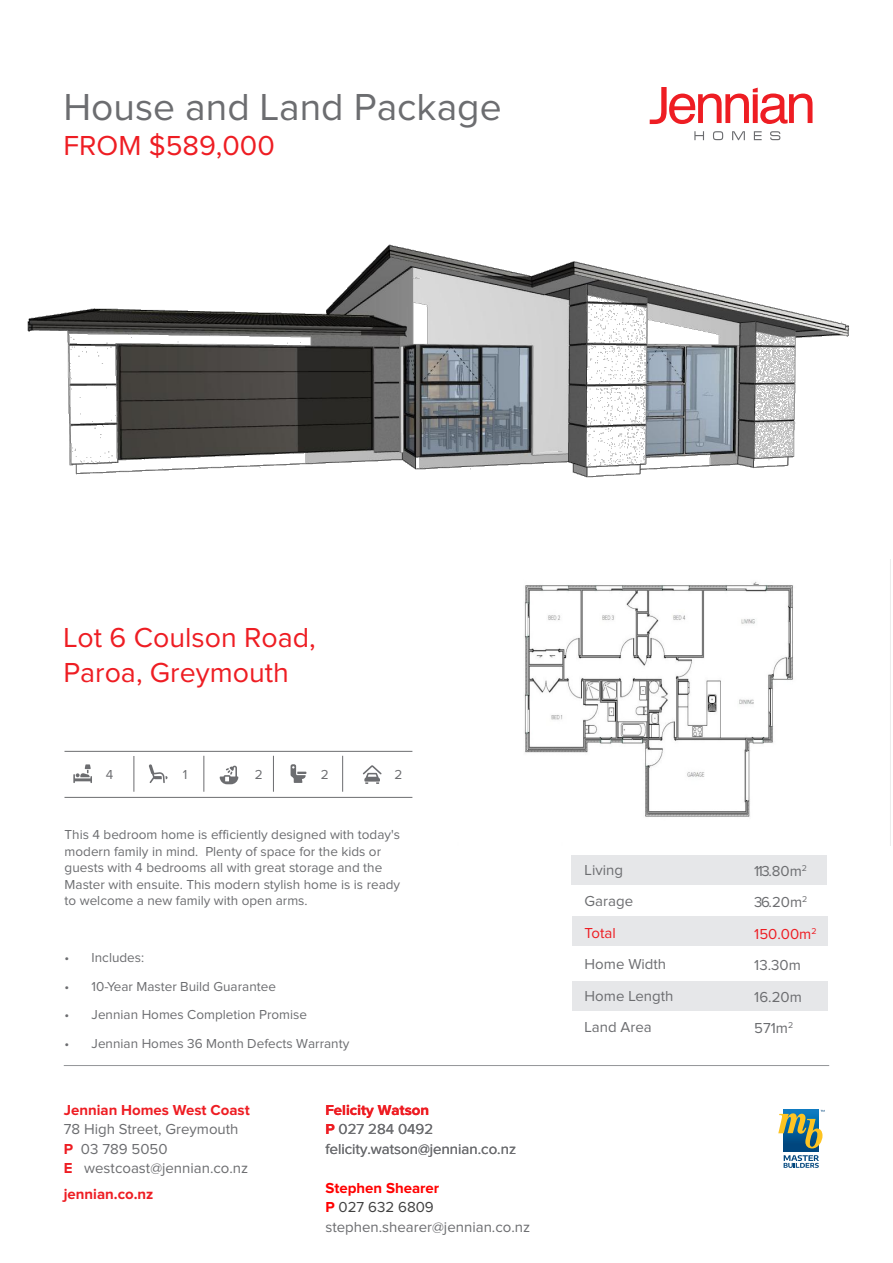
<style>
.page{position:relative;width:893px;height:1263px;background:#fff}
.page>*{position:absolute;margin:0;border:0;box-sizing:border-box;transform-origin:0 0}
.Price{font:39px "Proxima Nova";color:#6c6d70}
.Address{font:28.5px/34.5px "Proxima Nova";color:#ee1d23}
.Price-2{font:28.5px "Proxima Nova";color:#ee1d23}
.t1{font:15px/19.5px "Proxima Nova";color:#6c6d70}
.t2{font:700 15px "Proxima Nova";color:#ee1d23}
.t3{font:15px "Proxima Nova";color:#ee1d23}
.Body_Text_-_Discript{font:13.5px/16.5px "Proxima Nova";color:#6c6d70}
.s1{font-weight:700;color:#ee1d23}
.s2{font-weight:700;color:#f00}
.s3{color:#404040}
</style>
<div class="page">
<svg style="left:220px;top:765px;width:18px;height:19px"></svg>
<svg style="left:363px;top:765px;width:19px;height:19px"></svg>
<svg style="left:291px;top:764px;width:15px;height:19px"></svg>
<hr style="left:134px;top:756px;width:1px;height:36px;background:#6c6d70">
<hr style="left:204px;top:756px;width:1px;height:36px;background:#6c6d70">
<hr style="left:273px;top:756px;width:1px;height:36px;background:#6c6d70">
<hr style="left:342px;top:756px;width:1px;height:36px;background:#6c6d70">
<hr style="left:64px;top:751px;width:348px;height:1px;background:#6c6d70">
<hr style="left:64px;top:797px;width:348px;height:1px;background:#6c6d70">
<svg style="left:73px;top:764px;width:19px;height:19px"></svg>
<svg style="left:149px;top:764px;width:19px;height:19px"></svg>
<hr style="left:64px;top:1065px;width:765px;height:1px;background:#939598">
<svg style="left:650px;top:87px;width:162px;height:37px"></svg>
<svg style="left:694px;top:131px;width:10px;height:9px"></svg>
<svg style="left:713px;top:131px;width:10px;height:9px"></svg>
<svg style="left:732px;top:131px;width:13px;height:9px"></svg>
<svg style="left:754px;top:131px;width:8px;height:9px"></svg>
<svg style="left:770px;top:131px;width:10px;height:9px"></svg>
<div style="left:572px;top:916px;width:256px;height:30px;background:#e6e7e9"></div>
<div style="left:572px;top:981px;width:256px;height:29px;background:#e6e7e9"></div>
<div style="left:572px;top:855px;width:255px;height:30px;background:#e6e7e9"></div>
<div style="left:784px;top:1110px;width:34px;height:42px;background:#00467e"></div>
<svg style="left:778px;top:1110px;width:46px;height:38px"></svg>
<svg style="left:784px;top:1155px;width:35px;height:13px"></svg>
<img style="left:27px;top:244px;width:822px;height:234px">
<img style="left:524px;top:581px;width:269px;height:236px">
<p class="Price" style="left:63px;top:89px;width:440px">House and Land Package</p>
<p class="Price-2" style="left:63px;top:133px;width:213px">FROM $589,000</p>
<p class="Address" style="left:63px;top:622px;width:254px">Lot 6 Coulson Road,<br>Paroa, Greymouth</p>
<p class="Body_Text_-_Discript" style="left:106px;top:767px;width:9px">4</p>
<p class="Body_Text_-_Discript" style="left:183px;top:767px;width:6px">1</p>
<p class="Body_Text_-_Discript" style="left:255px;top:767px;width:9px">2</p>
<p class="Body_Text_-_Discript" style="left:321px;top:767px;width:9px">2</p>
<p class="Body_Text_-_Discript" style="left:394px;top:767px;width:9px">2</p>
<p class="Body_Text_-_Discript" style="left:65px;top:827px;width:337px">This 4 bedroom home is efficiently designed with today's modern family in mind. Plenty of space for the kids or guests with 4 bedrooms all with great storage and the Master with ensuite. This modern stylish home is is ready to welcome a new family with open arms.</p>
<p class="Body_Text_-_Discript" style="left:65px;top:950px;width:81px">• Includes:</p>
<p class="Body_Text_-_Discript" style="left:65px;top:978px;width:213px">• 10-Year Master Build Guarantee</p>
<p class="Body_Text_-_Discript" style="left:65px;top:1007px;width:244px">• Jennian Homes Completion Promise</p>
<p class="Body_Text_-_Discript" style="left:65px;top:1035px;width:286px">• Jennian Homes 36 Month Defects Warranty</p>
<p class="t2" style="left:64px;top:1103px;width:187px">Jennian Homes West Coast</p>
<p class="t1" style="left:64px;top:1120px;width:176px">78 High Street, Greymouth<br><span class="s1">P</span> 03 789 5050</p>
<p class="t1" style="left:64px;top:1159px;width:186px"><span class="s1">E</span> westcoast@jennian.co.nz</p>
<p class="t2" style="left:64px;top:1187px;width:91px">jennian.co.nz</p>
<p class="t1" style="left:325px;top:1101px;width:192px"><span class="s1">Felicity Watson<br>P</span> 027 284 0492 felicity.watson@jennian.co.nz</p>
<p class="t1" style="left:325px;top:1179px;width:206px"><span class="s2">Stephen Shearer<br>P</span> <span class="s3">027 632 6809 </span>stephen.shearer@jennian.co.nz</p>
<p class="t1" style="left:585px;top:860px;width:40px">Living</p>
<p class="t1" style="left:585px;top:892px;width:50px">Garage</p>
<p class="t3" style="left:585px;top:926px;width:33px">Total</p>
<p class="t1" style="left:585px;top:955px;width:83px">Home Width</p>
<p class="t1" style="left:585px;top:987px;width:90px">Home Length</p>
<p class="t1" style="left:585px;top:1018px;width:69px">Land Area</p>
<p class="t1" style="left:754px;top:861px;width:54px">113.80m<sup>2</sup></p>
<p class="t1" style="left:754px;top:893px;width:55px">36.20m<sup>2</sup></p>
<p class="t3" style="left:754px;top:927px;width:64px">150.00m<sup>2</sup></p>
<p class="t1" style="left:754px;top:956px;width:48px">13.30m</p>
<p class="t1" style="left:754px;top:988px;width:49px">16.20m</p>
<p class="t1" style="left:754px;top:1019px;width:40px">571m<sup>2</sup></p>
</div>
